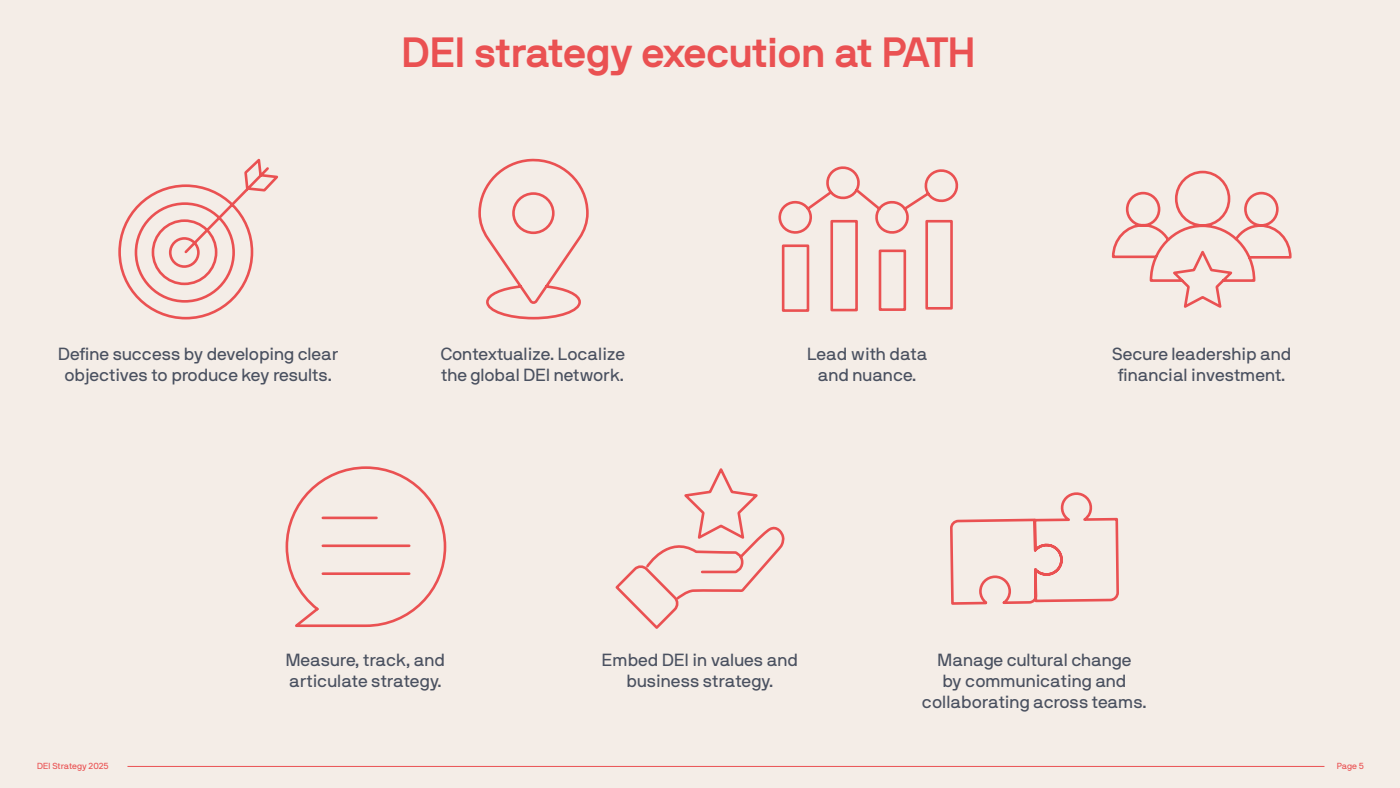
<style>
.page{position:relative;width:1400px;height:788px;background:#f4ede7}
.page>*{position:absolute;margin:0;border:0;box-sizing:border-box;transform-origin:0 0}
.t1{font:700 42px "NB International Pro";color:#ea5152}
.t2{font:17.5px/21px "NB International Pro";color:#4a5160;text-align:center}
.t3{font:8.75px "NB International Pro";color:#ea5152}
</style>
<div class="page">
<svg style="left:778px;top:166px;width:181px;height:146px"></svg>
<svg style="left:285px;top:466px;width:162px;height:161px"></svg>
<svg style="left:615px;top:468px;width:170px;height:161px"></svg>
<svg style="left:1111px;top:170px;width:181px;height:138px"></svg>
<svg style="left:118px;top:158px;width:160px;height:162px"></svg>
<svg style="left:478px;top:158px;width:111px;height:162px"></svg>
<svg style="left:950px;top:492px;width:169px;height:113px"></svg>
<hr style="left:127px;top:766px;width:1197px;height:1px;background:#ea5152">
<h1 class="t1" style="left:401px;top:28px;width:575px">DEI strategy execution at PATH</h1>
<p class="t2" style="left:58px;top:343px;width:282px">Define success by developing clear objectives to produce key results.</p>
<p class="t2" style="left:441px;top:343px;width:186px;text-align:left">Contextualize. Localize the global DEI network.</p>
<p class="t2" style="left:807px;top:343px;width:122px">Lead with data and nuance.</p>
<p class="t2" style="left:1112px;top:343px;width:181px">Secure leadership and financial investment.</p>
<p class="t2" style="left:286px;top:649px;width:161px;text-align:left">Measure, track, and articulate strategy.</p>
<p class="t2" style="left:602px;top:649px;width:198px">Embed DEI in values and business strategy.</p>
<p class="t2" style="left:922px;top:649px;width:227px">Manage cultural change<br>by communicating and collaborating across teams.</p>
<p class="t3" style="left:37px;top:761px;width:73px">DEI Strategy 2025</p>
<p class="t3" style="left:1337px;top:761px;width:28px">Page 5</p>
</div>
